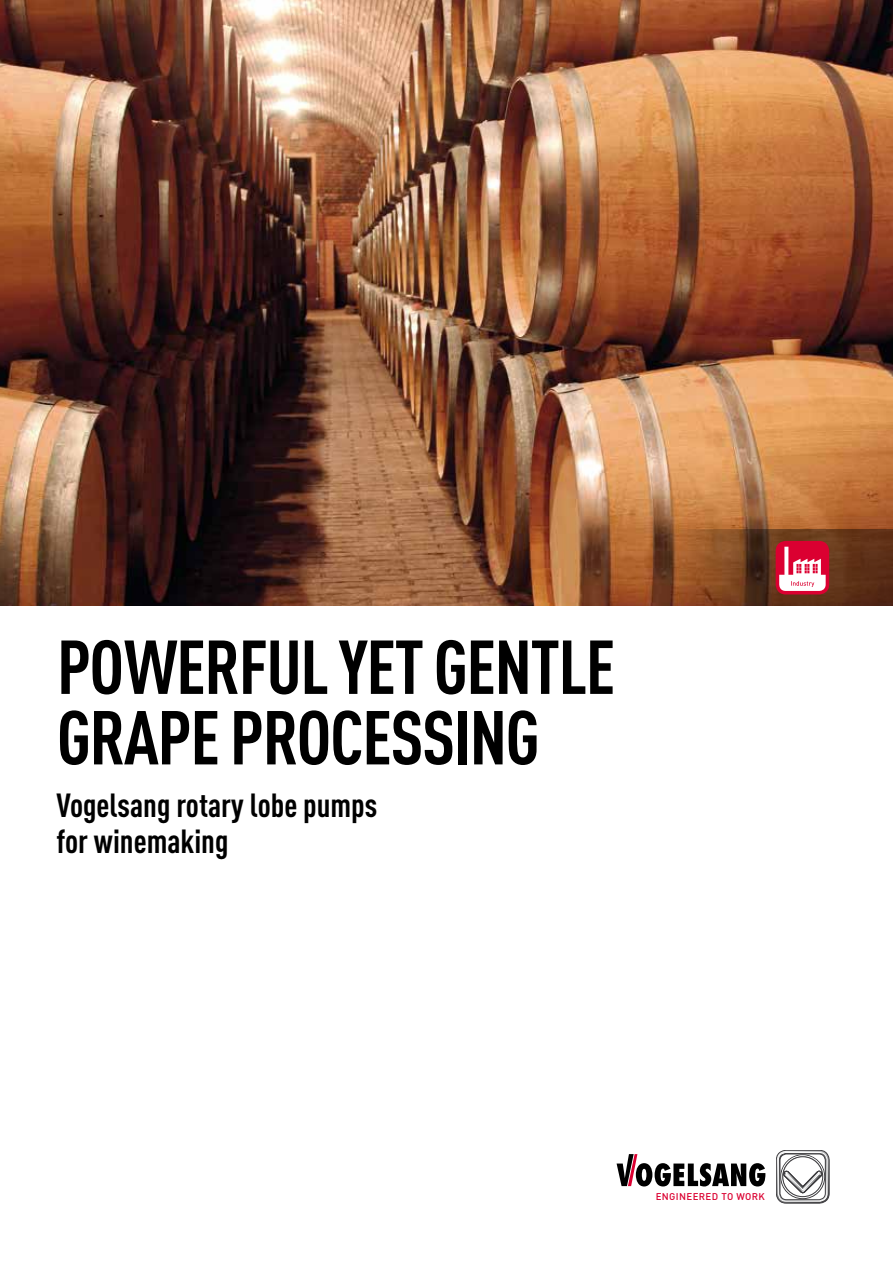
<style>
.page{position:relative;width:893px;height:1263px;background:#fff}
.page>*{position:absolute;margin:0;border:0;box-sizing:border-box;transform-origin:0 0}
.t1{font:700 condensed 75px/70.5px "DINOT";letter-spacing:-.02em;color:#000}
.t2{font:700 condensed 33px/36px "DINOT";color:#000}
.t3{font:500 9.75px "DINOT";letter-spacing:.035em;color:#db0031}
</style>
<div class="page">
<img style="left:0;top:0;width:893px;height:606px">
<svg style="left:650px;top:529px;width:243px;height:77px;background:#6e3c1e"></svg>
<svg style="left:617px;top:1154px;width:148px;height:32px"></svg>
<svg style="left:776px;top:1150px;width:53px;height:53px"></svg>
<div style="left:776px;top:541px;width:53px;height:53px;background:#db0031;border-radius:10px"></div>
<svg style="left:784px;top:547px;width:4px;height:12px"></svg>
<svg style="left:779px;top:559px;width:47px;height:32px"></svg>
<h1 class="t1" style="left:57px;top:631px;width:560px">POWERFUL YET GENTLE<br>GRAPE PROCESSING</h1>
<p class="t2" style="left:57px;top:787px;width:322px">Vogelsang rotary lobe pumps for winemaking</p>
<p class="t3" style="left:656px;top:1190px;width:111px">ENGINEERED TO WORK</p>
</div>
